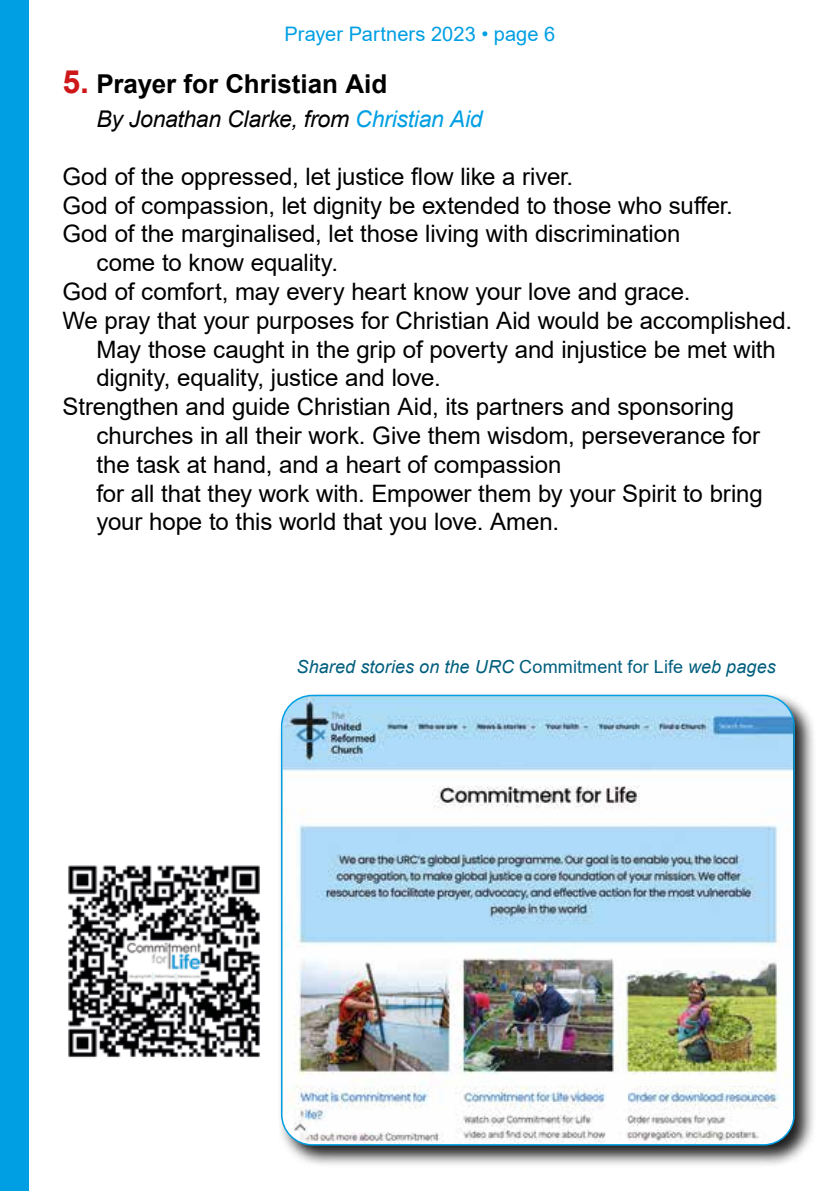
<style>
.page{position:relative;width:840px;height:1191px;background:#fff}
.page>*{position:absolute;margin:0;border:0;box-sizing:border-box;transform-origin:0 0}
.t1{font:700 26px "Arial";color:#000}
.t2{font:24px "Arial";letter-spacing:-.005em;color:#000}
.t3{font:italic 23px "Arial";letter-spacing:-.015em;color:#000}
.t4{font:20px "Arial";letter-spacing:.005em;color:#009fe3}
.t5{font:italic 18px "Arial";letter-spacing:.005em;color:#005e7d}
.s1{font-size:32px;color:#cd1719}
.s2{color:#009fe3}
.s3{font-style:normal}
</style>
<div class="page">
<div style="left:0;top:0;width:28px;height:1191px;background:#009fe3"></div>
<div style="left:277px;top:691px;width:540px;height:477px;background:#000;opacity:.88"></div>
<img style="left:283px;top:695px;width:509px;height:449px">
<img style="left:68px;top:865px;width:192px;height:193px">
<p class="t4" style="left:284px;top:20px;width:272px">Prayer Partners 2023 • page 6</p>
<p class="t1" style="left:62px;top:65px;width:326px"><span class="s1">5.</span> Prayer for Christian Aid</p>
<p class="t3" style="left:96px;top:104px;width:387px">By Jonathan Clarke, from <span class="s2">Christian Aid</span></p>
<p class="t2" style="left:62px;top:160px;width:512px">God of the oppressed, let justice flow like a river.</p>
<p class="t2" style="left:62px;top:189px;width:671px">God of compassion, let dignity be extended to those who suffer.</p>
<p class="t2" style="left:62px;top:217px;width:619px">God of the marginalised, let those living with discrimination</p>
<p class="t2" style="left:96px;top:246px;width:243px">come to know equality.</p>
<p class="t2" style="left:62px;top:275px;width:629px">God of comfort, may every heart know your love and grace.</p>
<p class="t2" style="left:62px;top:304px;width:730px">We pray that your purposes for Christian Aid would be accomplished.</p>
<p class="t2" style="left:96px;top:333px;width:680px">May those caught in the grip of poverty and injustice be met with</p>
<p class="t2" style="left:96px;top:361px;width:345px">dignity, equality, justice and love.</p>
<p class="t2" style="left:62px;top:390px;width:673px">Strengthen and guide Christian Aid, its partners and sponsoring</p>
<p class="t2" style="left:96px;top:419px;width:664px">churches in all their work. Give them wisdom, perseverance for</p>
<p class="t2" style="left:96px;top:448px;width:466px">the task at hand, and a heart of compassion</p>
<p class="t2" style="left:96px;top:477px;width:667px">for all that they work with. Empower them by your Spirit to bring</p>
<p class="t2" style="left:96px;top:505px;width:464px">your hope to this world that you love. Amen.</p>
<p class="t5" style="left:296px;top:655px;width:480px">Shared stories on the URC <span class="s3">Commitment for Life</span> web pages</p>
</div>
